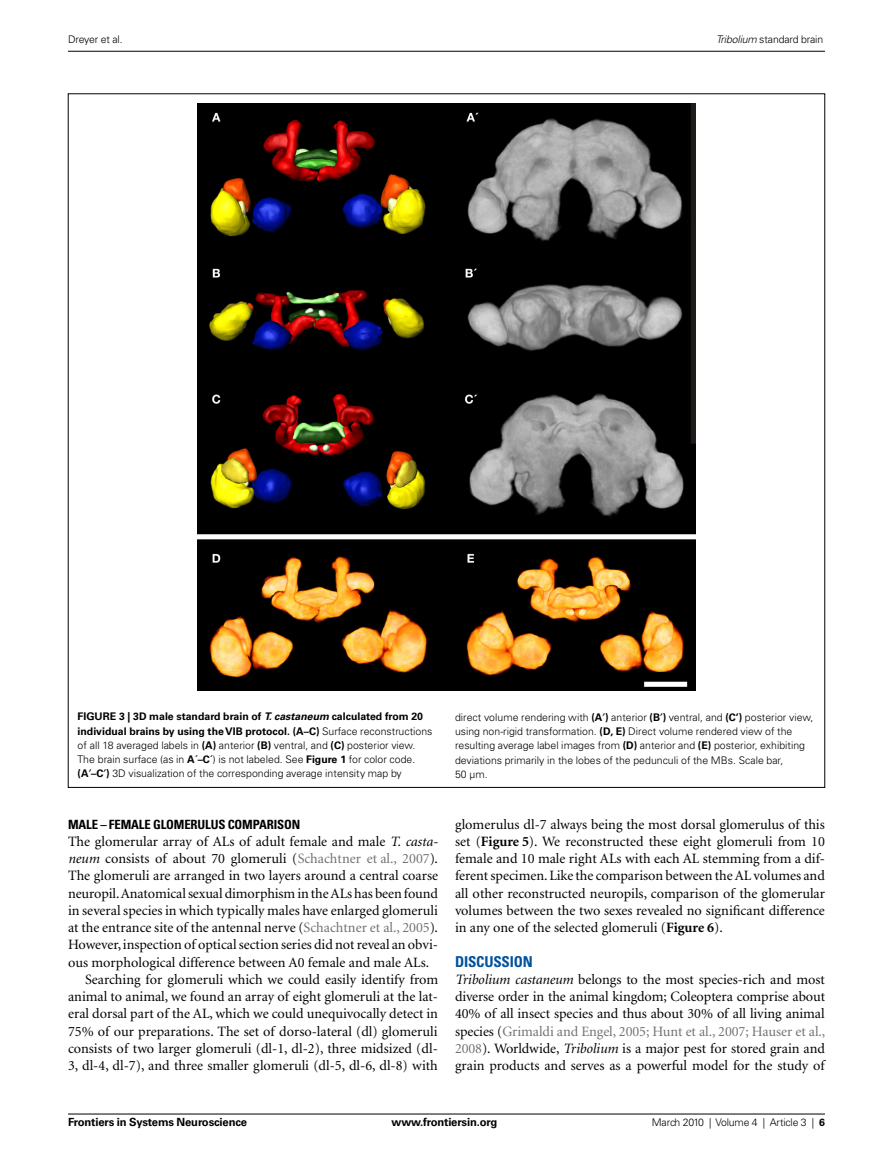
<style>
.page{position:relative;width:893px;height:1170px;background:#fff}
.page>*{position:absolute;margin:0;border:0;box-sizing:border-box;transform-origin:0 0}
.t1{font:700 condensed 15px "Univers";letter-spacing:-.01em;color:#00519e}
.t2{font:14.25px/17.2px "Minion";color:#000;text-align:justify}
.t3{font:700 condensed 12.75px "Univers";letter-spacing:-.01em;color:#000}
.t4{font:700 11.25px "Univers";letter-spacing:-.015em;color:#000}
.t5{font:300 10.5px/14.2px "Univers";color:#000}
.s1{font-style:italic}
.s2{font-weight:700}
.s3{font-weight:700;font-style:italic}
.s4{color:#707173}
</style>
<div class="page">
<hr style="left:68px;top:1113px;width:757px;height:1px;background:#000">
<hr style="left:68px;top:51px;width:757px;height:1px;background:#000">
<img style="left:197px;top:103px;width:498px;height:587px">
<p class="t5" style="left:68px;top:33px;width:56px">Dreyer et al.</p>
<p class="t5" style="left:716px;top:33px;width:109px"><span class="s1">Tribolium</span> standard brain</p>
<p class="t5" style="left:78px;top:710px;width:356px"><span class="s2">FIGURE 3 | 3D male standard brain of</span> <span class="s3">T. castaneum</span> <span class="s2">calculated from 20 individual brains by using the VIB protocol. (A–C)</span> Surface reconstructions of all 18 averaged labels in <span class="s2">(A)</span> anterior <span class="s2">(B)</span> ventral, and <span class="s2">(C)</span> posterior view.<br>The brain surface (as in <span class="s2">A´–C´</span>) is not labeled. See <span class="s2">Figure 1</span> for color code.<br><span class="s2">(A –C )</span> 3D visualization of the corresponding average intensity map by</p>
<p class="t5" style="left:455px;top:711px;width:360px">direct volume rendering with <span class="s2">(A )</span> anterior <span class="s2">(B )</span> ventral, and <span class="s2">(C’)</span> posterior view, using non-rigid transformation. <span class="s2">(D, E)</span> Direct volume rendered view of the resulting average label images from <span class="s2">(D)</span> anterior and <span class="s2">(E)</span> posterior, exhibiting deviations primarily in the lobes of the pedunculi of the MBs. Scale bar,<br>50 µm.</p>
<p class="t3" style="left:68px;top:819px;width:234px">MALE – FEMALE GLOMERULUS COMPARISON</p>
<p class="t2" style="left:68px;top:833px;width:371px">The glomerular array of ALs of adult female and male <span class="s1">T. casta-</span></p>
<p class="t2" style="left:68px;top:851px;width:371px"><span class="s1">neum</span> consists of about 70 glomeruli (<span class="s4">Schachtner et al., 2007</span>).</p>
<p class="t2" style="left:68px;top:868px;width:372px">The glomeruli are arranged in two layers around a central coarse</p>
<p class="t2" style="left:68px;top:885px;width:372px">neuropil. Anatomical sexual dimorphism in the ALs has been found</p>
<p class="t2" style="left:68px;top:902px;width:371px">in several species in which typically males have enlarged glomeruli</p>
<p class="t2" style="left:68px;top:919px;width:371px">at the entrance site of the antennal nerve (<span class="s4">Schachtner et al., 2005</span>).</p>
<p class="t2" style="left:68px;top:937px;width:371px">However, inspection of optical section series did not reveal an obvi-</p>
<p class="t2" style="left:68px;top:954px;width:363px">ous morphological difference between A0 female and male ALs.</p>
<p class="t2" style="left:85px;top:971px;width:355px">Searching for glomeruli which we could easily identify from</p>
<p class="t2" style="left:68px;top:988px;width:372px">animal to animal, we found an array of eight glomeruli at the lat-</p>
<p class="t2" style="left:68px;top:1006px;width:372px">eral dorsal part of the AL, which we could unequivocally detect in</p>
<p class="t2" style="left:68px;top:1023px;width:371px">75% of our preparations. The set of dorso-lateral (dl) glomeruli</p>
<p class="t2" style="left:68px;top:1040px;width:371px">consists of two larger glomeruli (dl-1, dl-2), three midsized (dl-</p>
<p class="t2" style="left:68px;top:1057px;width:371px">3, dl-4, dl-7), and three smaller glomeruli (dl-5, dl-6, dl-8) with</p>
<p class="t2" style="left:455px;top:816px;width:372px">glomerulus dl-7 always being the most dorsal glomerulus of this set (<span class="s2">Figure 5</span>). We reconstructed these eight glomeruli from 10 female and 10 male right ALs with each AL stemming from a dif&shy;ferent specimen. Like the comparison between the AL volumes and all other reconstructed neuropils, comparison of the glomerular volumes between the two sexes revealed no significant difference in any one of the selected glomeruli (<span class="s2">Figure 6</span>).</p>
<p class="t1" style="left:455px;top:955px;width:79px">DISCUSSION</p>
<p class="t2" style="left:455px;top:971px;width:372px"><span class="s1">Tribolium castaneum</span> belongs to the most species-rich and most diverse order in the animal kingdom; Coleoptera comprise about 40% of all insect species and thus about 30% of all living animal species (<span class="s4">Grimaldi and Engel, 2005; Hunt et al., 2007; Hauser et al., 2008</span>). Worldwide, <span class="s1">Tribolium</span> is a major pest for stored grain and grain products and serves as a powerful model for the study of</p>
<p class="t4" style="left:68px;top:1117px;width:181px">Frontiers in Systems Neuroscience</p>
<p class="t4" style="left:392px;top:1117px;width:107px">www.frontiersin.org</p>
<p class="t5" style="left:652px;top:1115px;width:175px">March 2010 | Volume 4 | Article 3 | <span class="s2">6</span></p>
</div>
